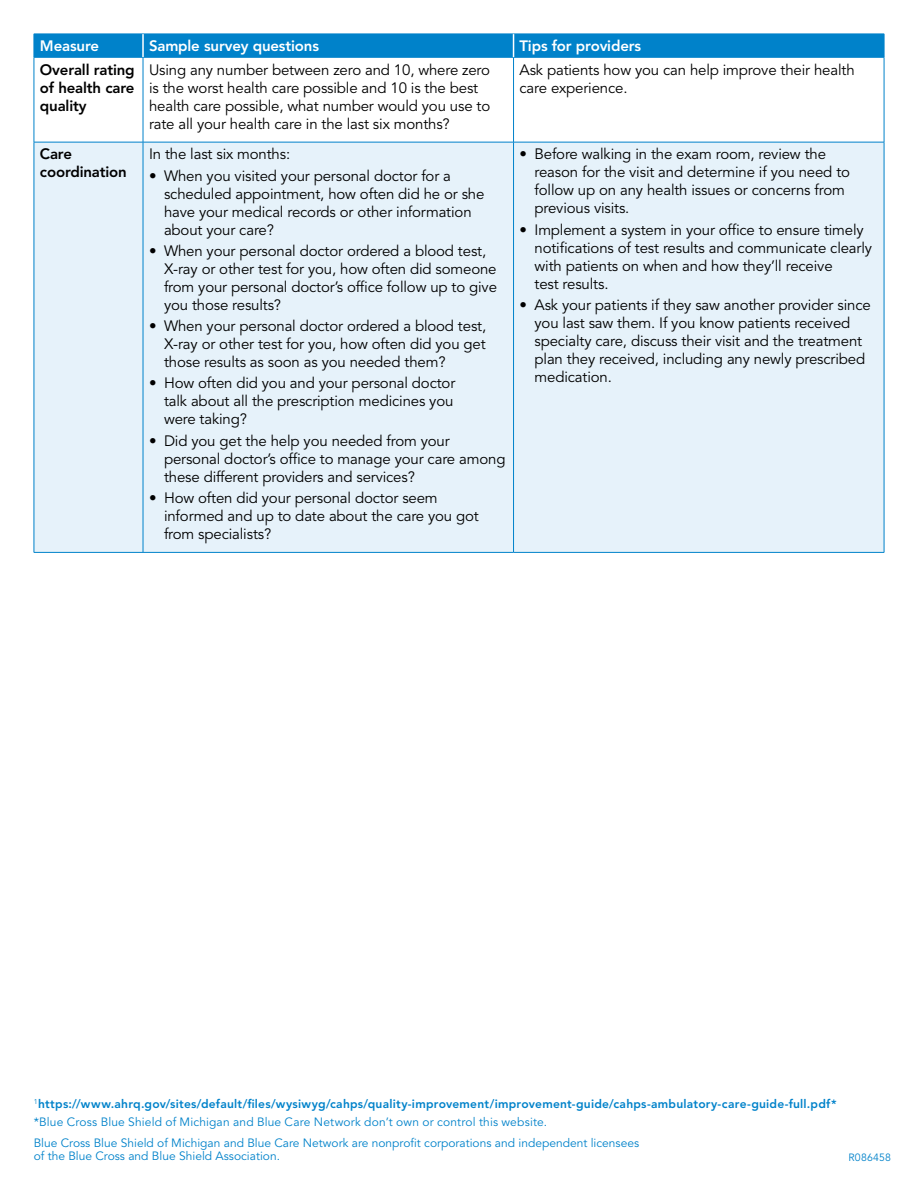
<style>
.page{position:relative;width:918px;height:1188px;background:#fff}
.page>*{position:absolute;margin:0;border:0;box-sizing:border-box;transform-origin:0 0}
.Chart_-_Body{font:15px/18px "Avenir LT Std";letter-spacing:-.01em;color:#000}
.Chart_-_Body-2{font:800 15px/18px "Avenir LT Std";letter-spacing:-.01em;color:#000;text-align:justify}
.Chart_-_Body-3{font:800 15px "Avenir LT Std";letter-spacing:-.01em;color:#fff}
.Disclaimer_-_HEDIS{font:12px/13.5px "Avenir LT Std";color:#0082ca}
.Disclaimer_-_HEDIS-2{font:800 12px "Avenir LT Std";letter-spacing:.02em;color:#0082ca}
.Disclaimer_-_HEDIS-3{font:10.5px "Avenir LT Std";letter-spacing:.02em;color:#0082ca}
</style>
<div class="page">
<div style="left:35px;top:143px;width:849px;height:409px;background:#e6f2fa"></div>
<hr style="left:143px;top:57px;width:1px;height:85px;background:#0082ca">
<hr style="left:513px;top:57px;width:1px;height:85px;background:#0082ca">
<hr style="left:34px;top:142px;width:109px;height:1px;background:#0082ca">
<hr style="left:143px;top:142px;width:371px;height:1px;background:#0082ca">
<hr style="left:143px;top:142px;width:1px;height:410px;background:#0082ca">
<hr style="left:514px;top:142px;width:370px;height:1px;background:#0082ca">
<hr style="left:513px;top:142px;width:1px;height:410px;background:#0082ca">
<hr style="left:34px;top:57px;width:1px;height:85px;background:#0082ca">
<hr style="left:884px;top:57px;width:1px;height:85px;background:#0082ca">
<hr style="left:34px;top:142px;width:1px;height:410px;background:#0082ca">
<hr style="left:884px;top:142px;width:1px;height:410px;background:#0082ca">
<hr style="left:34px;top:552px;width:109px;height:1px;background:#0082ca">
<hr style="left:143px;top:552px;width:371px;height:1px;background:#0082ca">
<hr style="left:514px;top:552px;width:370px;height:1px;background:#0082ca">
<hr style="left:34px;top:57px;width:109px;height:1px;background:#0082ca">
<hr style="left:143px;top:57px;width:371px;height:1px;background:#0082ca">
<hr style="left:514px;top:57px;width:370px;height:1px;background:#0082ca">
<div style="left:34px;top:34px;width:851px;height:23px;background:#0082ca"></div>
<p class="Chart_-_Body-3" style="left:40px;top:37px;width:61px">Measure</p>
<p class="Chart_-_Body-3" style="left:149px;top:37px;width:172px">Sample survey questions</p>
<p class="Chart_-_Body-3" style="left:520px;top:37px;width:123px">Tips for providers</p>
<p class="Chart_-_Body-2" style="left:40px;top:60px;width:96px">Overall rating of health care quality</p>
<p class="Chart_-_Body" style="left:149px;top:61px;width:343px">Using any number between zero and 10, where zero is the worst health care possible and 10 is the best health care possible, what number would you use to rate all your health care in the last six months?</p>
<p class="Chart_-_Body" style="left:520px;top:61px;width:337px">Ask patients how you can help improve their health care experience.</p>
<p class="Chart_-_Body-2" style="left:40px;top:145px;width:88px">Care coordination</p>
<p class="Chart_-_Body" style="left:149px;top:146px;width:143px">In the last six months:</p>
<p class="Chart_-_Body" style="left:535px;top:146px;width:317px;text-indent:-15px">• Before walking in the exam room, review the reason for the visit and determine if you need to follow up on any health issues or concerns from previous visits.</p>
<p class="Chart_-_Body" style="left:535px;top:221px;width:339px;text-indent:-15px">• Implement a system in your office to ensure timely notifications of test results and communicate clearly with patients on when and how they’ll receive<br>test results.</p>
<p class="Chart_-_Body" style="left:535px;top:296px;width:338px;text-indent:-15px">• Ask your patients if they saw another provider since you last saw them. If you know patients received specialty care, discuss their visit and the treatment plan they received, including any newly prescribed medication.</p>
<p class="Chart_-_Body" style="left:164px;top:167px;width:322px;text-indent:-15px">• When you visited your personal doctor for a scheduled appointment, how often did he or she have your medical records or other information about your care?</p>
<p class="Chart_-_Body" style="left:164px;top:242px;width:335px;text-indent:-15px">• When your personal doctor ordered a blood test, X‑ray or other test for you, how often did someone from your personal doctor’s office follow up to give you those results?</p>
<p class="Chart_-_Body" style="left:164px;top:317px;width:324px;text-align:justify;text-indent:-15px">• When your personal doctor ordered a blood test, X‑ray or other test for you, how often did you get those results as soon as you needed them?</p>
<p class="Chart_-_Body" style="left:164px;top:375px;width:293px;text-indent:-15px">• How often did you and your personal doctor talk about all the prescription medicines you were taking?</p>
<p class="Chart_-_Body" style="left:164px;top:432px;width:343px;text-indent:-15px">• Did you get the help you needed from your personal doctor’s office to manage your care among these different providers and services?</p>
<p class="Chart_-_Body" style="left:164px;top:489px;width:316px;text-indent:-15px">• How often did your personal doctor seem informed and up to date about the care you got from specialists?</p>
<p class="Disclaimer_-_HEDIS-2" style="left:34px;top:1096px;width:805px"><sup>1</sup>https://www.ahrq.gov/sites/default/files/wysiwyg/cahps/quality-improvement/improvement-guide/cahps-ambulatory-care-guide-full.pdf*</p>
<p class="Disclaimer_-_HEDIS" style="left:34px;top:1115px;width:515px">*Blue Cross Blue Shield of Michigan and Blue Care Network don’t own or control this website.</p>
<p class="Disclaimer_-_HEDIS" style="left:34px;top:1136px;width:607px">Blue Cross Blue Shield of Michigan and Blue Care Network are nonprofit corporations and independent licensees of the Blue Cross and Blue Shield Association.</p>
<p class="Disclaimer_-_HEDIS-3" style="left:848px;top:1151px;width:44px">R086458</p>
</div>
